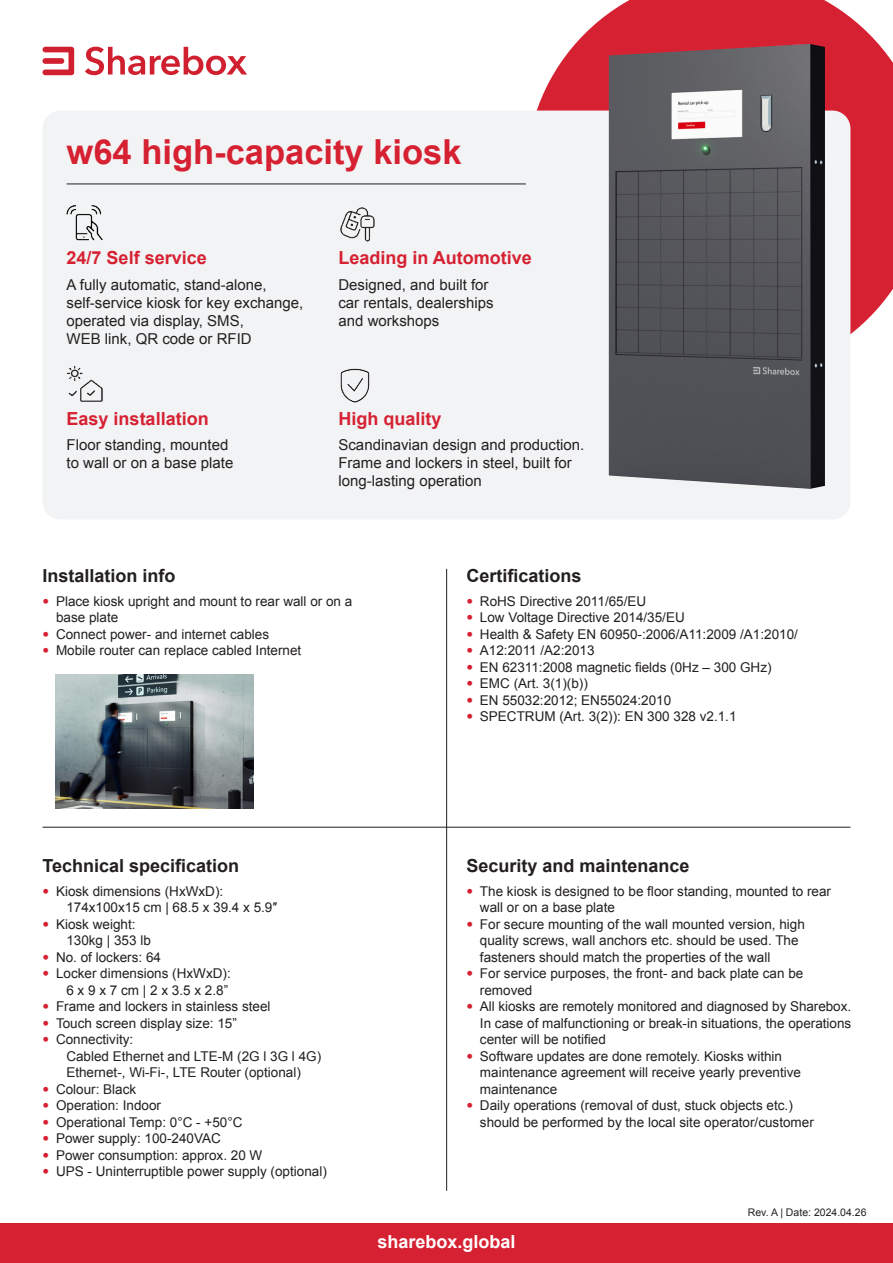
<style>
.page{position:relative;width:893px;height:1263px;background:#fff}
.page>*{position:absolute;margin:0;border:0;box-sizing:border-box;transform-origin:0 0}
.t1{font:700 34.5px "Arial";color:#d62132}
.t2{font:700 18px "Arial";color:#231f20}
.t3{font:700 18px "Arial";color:#d62132}
.t4{font:700 18px "Arial";color:#fff}
.t5{font:15px/18px "Arial";color:#231f20}
.t6{font:13.5px/16.5px "Arial";color:#231f20}
.t7{font:10.5px "Arial";color:#231f20}
.s1{font-family:"Avenir";font-weight:900;color:#d62132}
</style>
<div class="page">
<svg style="left:536px;top:0;width:357px;height:335px;fill:#d62132"></svg>
<div style="left:0;top:1223px;width:893px;height:40px;background:#d62132"></div>
<svg style="left:85px;top:47px;width:162px;height:28px"></svg>
<svg style="left:43px;top:47px;width:31px;height:28px"></svg>
<div style="left:43px;top:111px;width:807px;height:408px;background:#f2f3f4;border-radius:18px"></div>
<img style="left:609px;top:44px;width:216px;height:445px">
<hr style="left:67px;top:184px;width:459px;height:1px;background:#231f20">
<hr style="left:43px;top:827px;width:807px;height:1px;background:#231f20">
<img style="left:340px;top:207px;width:34px;height:35px">
<img style="left:340px;top:369px;width:30px;height:33px">
<img style="left:67px;top:205px;width:35px;height:36px">
<img style="left:67px;top:365px;width:35px;height:37px">
<hr style="left:446px;top:569px;width:1px;height:622px;background:#231f20">
<img style="left:55px;top:674px;width:198px;height:135px">
<p class="t1" style="left:67px;top:129px;width:396px">w64 high-capacity kiosk</p>
<p class="t3" style="left:67px;top:246px;width:142px">24/7 Self service</p>
<p class="t5" style="left:67px;top:275px;width:238px">A fully automatic, stand-alone, self-service kiosk for key exchange, operated via display, SMS,</p>
<p class="t5" style="left:67px;top:329px;width:187px">WEB link, QR code or RFID</p>
<p class="t3" style="left:67px;top:406px;width:144px">Easy installation</p>
<p class="t5" style="left:67px;top:436px;width:163px">Floor standing, mounted</p>
<p class="t5" style="left:67px;top:454px;width:168px">to wall or on a base plate</p>
<p class="t3" style="left:338px;top:246px;width:195px">Leading in Automotive</p>
<p class="t5" style="left:338px;top:275px;width:152px">Designed, and built for</p>
<p class="t5" style="left:338px;top:293px;width:157px">car rentals, dealerships</p>
<p class="t5" style="left:338px;top:311px;width:102px">and workshops</p>
<p class="t3" style="left:338px;top:406px;width:105px">High quality</p>
<p class="t5" style="left:338px;top:436px;width:247px">Scandinavian design and production.<br>Frame and lockers in steel, built for long-lasting operation</p>
<p class="t2" style="left:43px;top:564px;width:135px">Installation info</p>
<p class="t6" style="left:43px;top:593px;width:311px"><span class="s1">•</span> Place kiosk upright and mount to rear wall or on a</p>
<p class="t6" style="left:56px;top:610px;width:64px">base plate</p>
<p class="t6" style="left:43px;top:626px;width:228px"><span class="s1">•</span> Connect power- and internet cables</p>
<p class="t6" style="left:43px;top:643px;width:260px"><span class="s1">•</span> Mobile router can replace cabled Internet</p>
<p class="t2" style="left:466px;top:564px;width:117px">Certifications</p>
<p class="t6" style="left:466px;top:593px;width:181px"><span class="s1">•</span> RoHS Directive 2011/65/EU</p>
<p class="t6" style="left:466px;top:610px;width:220px"><span class="s1">•</span> Low Voltage Directive 2014/35/EU</p>
<p class="t6" style="left:466px;top:626px;width:333px"><span class="s1">•</span> Health &amp; Safety EN 60950-:2006/A11:2009 /A1:2010/</p>
<p class="t6" style="left:466px;top:643px;width:130px"><span class="s1">•</span> A12:2011 /A2:2013</p>
<p class="t6" style="left:466px;top:659px;width:307px"><span class="s1">•</span> EN 62311:2008 magnetic fields (0Hz – 300 GHz)</p>
<p class="t6" style="left:466px;top:676px;width:123px"><span class="s1">•</span> EMC (Art. 3(1)(b))</p>
<p class="t6" style="left:466px;top:692px;width:206px"><span class="s1">•</span> EN 55032:2012; EN55024:2010</p>
<p class="t6" style="left:466px;top:709px;width:272px"><span class="s1">•</span> SPECTRUM (Art. 3(2)): EN 300 328 v2.1.1</p>
<p class="t2" style="left:43px;top:853px;width:198px">Technical specification</p>
<p class="t6" style="left:43px;top:883px;width:182px"><span class="s1">•</span> Kiosk dimensions (HxWxD):</p>
<p class="t6" style="left:66px;top:899px;width:212px">174x100x15 cm | 68.5 x 39.4 x 5.9″</p>
<p class="t6" style="left:43px;top:916px;width:95px"><span class="s1">•</span> Kiosk weight:</p>
<p class="t6" style="left:66px;top:932px;width:86px">130kg | 353 lb</p>
<p class="t6" style="left:43px;top:949px;width:120px"><span class="s1">•</span> No. of lockers: 64</p>
<p class="t6" style="left:43px;top:965px;width:190px"><span class="s1">•</span> Locker dimensions (HxWxD):</p>
<p class="t6" style="left:66px;top:982px;width:163px">6 x 9 x 7 cm | 2 x 3.5 x 2.8”</p>
<p class="t6" style="left:43px;top:998px;width:230px"><span class="s1">•</span> Frame and lockers in stainless steel</p>
<p class="t6" style="left:43px;top:1015px;width:196px"><span class="s1">•</span> Touch screen display size: 15”</p>
<p class="t6" style="left:43px;top:1031px;width:92px"><span class="s1">•</span> Connectivity:</p>
<p class="t6" style="left:66px;top:1048px;width:256px">Cabled Ethernet and LTE-M (2G l 3G l 4G)</p>
<p class="t6" style="left:66px;top:1064px;width:236px">Ethernet-, Wi-Fi-, LTE Router (optional)</p>
<p class="t6" style="left:43px;top:1081px;width:95px"><span class="s1">•</span> Colour: Black</p>
<p class="t6" style="left:43px;top:1097px;width:120px"><span class="s1">•</span> Operation: Indoor</p>
<p class="t6" style="left:43px;top:1114px;width:202px"><span class="s1">•</span> Operational Temp: 0°C - +50°C</p>
<p class="t6" style="left:43px;top:1130px;width:180px"><span class="s1">•</span> Power supply: 100-240VAC</p>
<p class="t6" style="left:43px;top:1147px;width:221px"><span class="s1">•</span> Power consumption: approx. 20 W</p>
<p class="t6" style="left:43px;top:1163px;width:286px"><span class="s1">•</span> UPS - Uninterruptible power supply (optional)</p>
<p class="t2" style="left:466px;top:853px;width:225px">Security and maintenance</p>
<p class="t6" style="left:480px;top:883px;width:353px;text-indent:-14px"><span class="s1">•</span> The kiosk is designed to be floor standing, mounted to rear wall or on a base plate</p>
<p class="t6" style="left:466px;top:916px;width:340px"><span class="s1">•</span> For secure mounting of the wall mounted version, high</p>
<p class="t6" style="left:480px;top:932px;width:320px">quality screws, wall anchors etc. should be used. The</p>
<p class="t6" style="left:480px;top:949px;width:292px">fasteners should match the properties of the wall</p>
<p class="t6" style="left:466px;top:965px;width:338px"><span class="s1">•</span> For service purposes, the front- and back plate can be</p>
<p class="t6" style="left:480px;top:982px;width:54px">removed</p>
<p class="t6" style="left:480px;top:998px;width:373px;text-align:justify;text-indent:-14px"><span class="s1">•</span> All kiosks are remotely monitored and diagnosed by Sharebox.<br>In case of malfunctioning or break-in situations, the operations center will be notified</p>
<p class="t6" style="left:466px;top:1048px;width:317px"><span class="s1">•</span> Software updates are done remotely. Kiosks within</p>
<p class="t6" style="left:480px;top:1064px;width:323px">maintenance agreement will receive yearly preventive</p>
<p class="t6" style="left:480px;top:1081px;width:79px">maintenance</p>
<p class="t6" style="left:466px;top:1097px;width:328px"><span class="s1">•</span> Daily operations (removal of dust, stuck objects etc.)</p>
<p class="t6" style="left:480px;top:1114px;width:335px">should be performed by the local site operator/customer</p>
<p class="t4" style="left:377px;top:1230px;width:140px">sharebox.global</p>
<p class="t7" style="left:748px;top:1205px;width:120px">Rev. A | Date: 2024.04.26</p>
</div>
